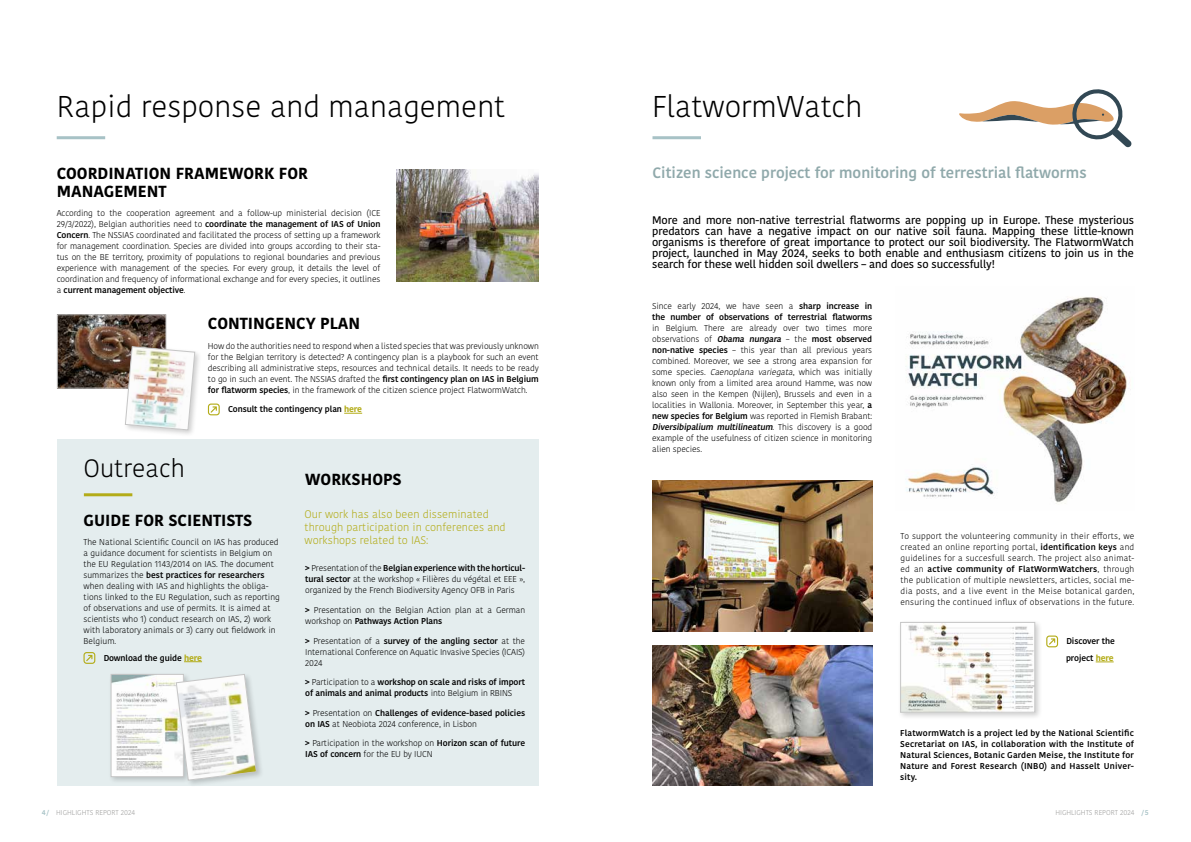
<style>
.page{position:relative;width:1191px;height:842px;background:#fff}
.page>*{position:absolute;margin:0;border:0;box-sizing:border-box;transform-origin:0 0}
.t1{font:300 30px "Kohinoor Bangla";color:#000}
.t2{font:300 25px "Kohinoor Bangla";color:#000}
.t3{font:700 16px/17.5px "Kohinoor Bangla";color:#000}
.t4{font:600 15px "Kohinoor Bangla";color:#90a9ab}
.t5{font:500 11px/11px "Kohinoor Bangla";letter-spacing:-.01em;color:#000;text-align:justify}
.t6{font:300 11px/13.2px "Kohinoor Bangla";color:#b3ac18}
.t7{font:300 8.5px/11px "Kohinoor Bangla";letter-spacing:-.01em;color:#000;text-align:justify}
.t8{font:600 8.5px/11px "Kohinoor Bangla";letter-spacing:-.01em;color:#000}
.t9{font:300 7px "Kohinoor Bangla";color:#9d9d9c}
.s1{font-weight:600}
.s2{font-weight:700;color:#b3ac18}
.s3{font-weight:300}
.s4{font-weight:600;font-style:italic}
.s5{font-style:italic}
.s6{font-weight:600;color:#a7c2c6}
</style>
<div class="page">
<hr style="left:652px;top:136px;width:49px;height:3px;background:#a7c2c6">
<svg style="left:1095px;top:662px;width:18px;height:1px"></svg>
<svg style="left:1046px;top:635px;width:12px;height:12px"></svg>
<img style="left:652px;top:645px;width:220px;height:140px">
<img style="left:652px;top:481px;width:220px;height:150px">
<div style="left:897px;top:619px;width:146px;height:101px;background:#000;opacity:.2"></div>
<img style="left:902px;top:624px;width:131px;height:86px">
<div style="left:900px;top:622px;width:135px;height:90px;border:1px solid #c6c6c6"></div>
<svg style="left:344px;top:413px;width:18px;height:1px"></svg>
<svg style="left:208px;top:403px;width:12px;height:12px"></svg>
<hr style="left:57px;top:136px;width:48px;height:3px;background:#a7c2c6">
<img style="left:59px;top:317px;width:105px;height:69px">
<div style="left:57px;top:315px;width:109px;height:73px;border:1px solid #c6c6c6"></div>
<div style="left:57px;top:439px;width:482px;height:346px;background:#e4edee"></div>
<img style="left:396px;top:170px;width:143px;height:111px">
<svg style="left:184px;top:661px;width:18px;height:1px"></svg>
<svg style="left:83px;top:652px;width:12px;height:12px"></svg>
<hr style="left:84px;top:493px;width:48px;height:3px;background:#b3ac18">
<img style="left:906px;top:297px;width:224px;height:207px">
<div style="left:108px;top:672px;width:83px;height:112px;background:#000;opacity:.2"></div>
<img style="left:113px;top:676px;width:61px;height:99px">
<div style="left:111px;top:674px;width:72px;height:103px;border:1px solid #c6c6c6"></div>
<div style="left:123px;top:344px;width:79px;height:93px;background:#000;opacity:.2"></div>
<img style="left:125px;top:346px;width:70px;height:84px">
<div style="left:174px;top:672px;width:90px;height:115px;background:#000;opacity:.2"></div>
<svg style="left:176px;top:674px;width:81px;height:106px"></svg>
<svg style="left:959px;top:89px;width:172px;height:58px"></svg>
<h1 class="t1" style="left:57px;top:84px;width:450px">Rapid response and management</h1>
<h3 class="t3" style="left:57px;top:164px;width:253px">COORDINATION FRAMEWORK FOR<br>MANAGEMENT</h3>
<p class="t7" style="left:57px;top:208px;width:325px">According to the cooperation agreement and a follow-up ministerial decision (ICE 29/3/2022), Belgian authorities need to <span class="s1">coordinate the management of IAS of Union Concern</span>. The NSSIAS coordinated and facilitated the process of setting up a framework for management coordination. Species are divided into groups according to their sta&shy;tus on the BE territory, proximity of populations to regional boundaries and previous experience with management of the species. For every group, it details the level of coordination and frequency of informational exchange and for every species, it outlines a <span class="s1">current management objective</span>.</p>
<h3 class="t3" style="left:208px;top:314px;width:154px">CONTINGENCY PLAN</h3>
<p class="t7" style="left:208px;top:340px;width:332px">How do the authorities need to respond when a listed species that was previously unknown for the Belgian territory is detected? A contingency plan is a playbook for such an event describing all administrative steps, resources and technical details. It needs to be ready to go in such an event. The NSSIAS drafted the <span class="s1">first contingency plan on IAS in Belgium for flatworm species</span>, in the framework of the citizen science project FlatwormWatch.</p>
<p class="t8" style="left:228px;top:404px;width:136px">Consult the contingency plan <span class="s2">here</span></p>
<h2 class="t2" style="left:83px;top:450px;width:103px">Outreach</h2>
<h3 class="t3" style="left:83px;top:510px;width:170px">GUIDE FOR SCIENTISTS</h3>
<p class="t7" style="left:83px;top:537px;width:198px;text-align:left">The National Scientific Council on IAS has produced a guidance document for scientists in Belgium on the EU Regulation 1143/2014 on IAS. The document summarizes the <span class="s1">best practices for researchers </span>when dealing with IAS and highlights the obliga&shy;tions linked to the EU Regulation, such as reporting of observations and use of permits. It is aimed at scientists who 1) conduct research on IAS, 2) work with laboratory animals or 3) carry out fieldwork in Belgium.</p>
<p class="t8" style="left:104px;top:652px;width:100px">Download the guide <span class="s2">here</span></p>
<h3 class="t3" style="left:305px;top:470px;width:98px">WORKSHOPS</h3>
<p class="t6" style="left:305px;top:507px;width:202px">Our work has also been disseminated through participation in conferences and workshops related to IAS:</p>
<p class="t7" style="left:305px;top:563px;width:221px"><span class="s1">&gt;</span> Presentation of the <span class="s1">Belgian experience with the horticul&shy;tural sector</span> at the workshop « Filières du végétal et EEE », organized by the French Biodiversity Agency OFB in Paris</p>
<p class="t7" style="left:305px;top:604px;width:221px"><span class="s1">&gt;</span> Presentation on the Belgian Action plan at a German workshop on <span class="s1">Pathways Action Plans</span></p>
<p class="t7" style="left:305px;top:635px;width:221px"><span class="s1">&gt;</span> Presentation of a <span class="s1">survey of the angling sector</span> at the International Conference on Aquatic Invasive Species (ICAIS)<br>2024</p>
<p class="t8" style="left:305px;top:676px;width:221px">&gt; <span class="s3">Participation to a</span> workshop on scale and risks of import of animals and animal products <span class="s3">into Belgium in RBINS</span></p>
<p class="t7" style="left:305px;top:707px;width:221px"><span class="s1">&gt;</span> Presentation on <span class="s1">Challenges of evidence-based policies on IAS</span> at Neobiota 2024 conference, in Lisbon</p>
<p class="t7" style="left:305px;top:737px;width:221px"><span class="s1">&gt;</span> Participation in the workshop on <span class="s1">Horizon scan of future<br>IAS of concern</span> for the EU by IUCN</p>
<h1 class="t1" style="left:652px;top:84px;width:212px">FlatwormWatch</h1>
<h3 class="t4" style="left:652px;top:160px;width:435px">Citizen science project for monitoring of terrestrial flatworms</h3>
<p class="t5" style="left:652px;top:214px;width:483px">More and more non-native terrestrial flatworms are popping up in Europe. These mysterious predators can have a negative impact on our native soil fauna. Mapping these little-known organisms is therefore of great importance to protect our soil biodiversity. The FlatwormWatch project, launched in May 2024, seeks to both enable and enthusiasm citizens to join us in the search for these well hidden soil dwellers – and does so successfully!</p>
<p class="t8" style="left:652px;top:300px;width:221px"><span class="s3">Since early 2024, we have seen a</span> sharp increase in the number of observations of terrestrial flatworms</p>
<p class="t7" style="left:652px;top:322px;width:222px">in Belgium. There are already over two times more observations of <span class="s4">Obama nungara</span> – the <span class="s1">most observed non-native species</span> – this year than all previous years combined. Moreover, we see a strong area expansion for some species. <span class="s5">Caenoplana variegata</span>, which was initially known only from a limited area around Hamme, was now also seen in the Kempen (Nijlen), Brussels and even in a localities in Wallonia. Moreover, in September this year, <span class="s1">a new species for Belgium</span> was reported in Flemish Brabant:<br><span class="s4">Diversibipalium multilineatum</span>. T h i s d i s c o v e ry i s a g o o d example of the usefulness of citizen science in monitoring alien species.</p>
<p class="t7" style="left:900px;top:531px;width:235px">To support the volunteering community in their efforts, we created an online reporting portal, <span class="s1">identification keys</span> and guidelines for a succesfull search. The project also animat&shy;ed an <span class="s1">active community of FlatWormWatchers</span>, through the publication of multiple newsletters, articles, social me&shy;dia posts, and a live event in the Meise botanical garden, ensuring the continued influx of observations in the future.</p>
<p class="t8" style="left:1066px;top:633px;width:50px;line-height:16.7px">Discover the project <span class="s2">here</span></p>
<p class="t8" style="left:900px;top:727px;width:235px;text-align:justify">FlatwormWatch is a project led by the National Scientific Secretariat on IAS, in collaboration with the Institute of Natural Sciences, Botanic Garden Meise, the Institute for Nature and Forest Research (INBO) and Hasselt Univer&shy;sity.</p>
<p class="t9" style="left:42px;top:807px;width:95px"><span class="s6">4/</span> HIGHLIGHTS REPORT 2024</p>
<p class="t9" style="left:1055px;top:807px;width:95px">HIGHLIGHTS REPORT 2024 <span class="s6">/5</span></p>
</div>
